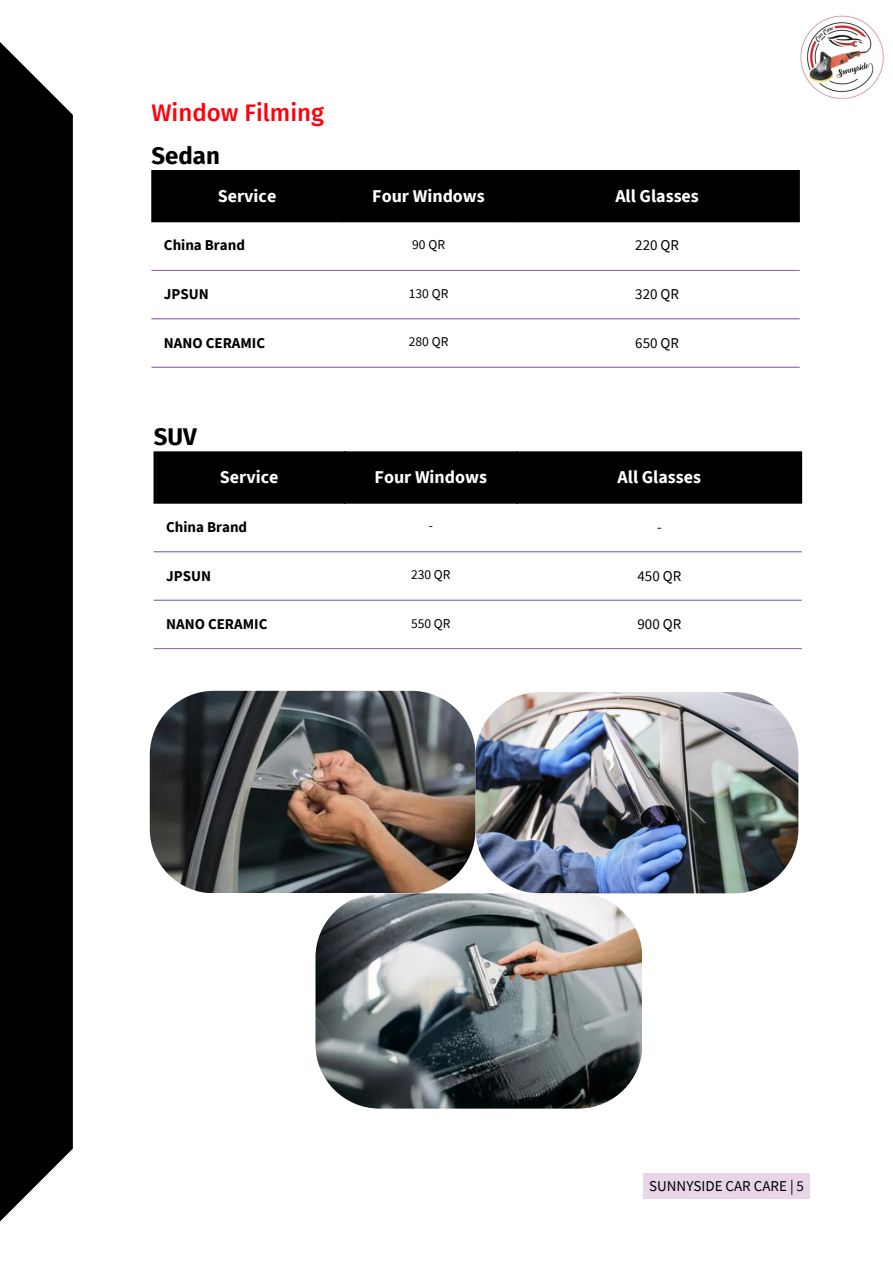
<style>
.page{position:relative;width:893px;height:1264px;background:#fff}
.page>*{position:absolute;margin:0;border:0;box-sizing:border-box;transform-origin:0 0}
.t1{font:500 24px "Fira Sans";color:#ff000b}
.t2{font:700 24px "Fira Sans";color:#000001}
.t3{font:700 18px "Source Sans Pro";color:#fff}
.t4{font:700 15px "Source Sans Pro";color:#000001}
.t5{font:15px "Source Sans Pro";color:#000001}
.t6{font:13.5px "Source Sans Pro";color:#000001}
</style>
<div class="page">
<div style="left:151px;top:170px;width:648px;height:52px;background:#000001"></div>
<hr style="left:151px;top:270px;width:648px;height:1px;background:#966db4">
<hr style="left:151px;top:318px;width:648px;height:1px;background:#966db4">
<hr style="left:151px;top:366px;width:648px;height:2px;background:#966db4">
<div style="left:0;top:33px;width:73px;height:1197px;background:#000"></div>
<div style="left:154px;top:451px;width:648px;height:52px;background:#000001"></div>
<hr style="left:154px;top:551px;width:647px;height:1px;background:#966db4">
<hr style="left:154px;top:599px;width:647px;height:1px;background:#966db4">
<hr style="left:154px;top:648px;width:647px;height:1px;background:#966db4">
<img style="left:150px;top:690px;width:325px;height:203px;border-radius:64px">
<img style="left:475px;top:692px;width:323px;height:201px;border-radius:64px">
<img style="left:315px;top:893px;width:327px;height:215px;border-radius:64px">
<div style="left:643px;top:1173px;width:167px;height:25px;background:#e8d5e7"></div>
<img style="left:800px;top:15px;width:84px;height:84px">
<p class="t1" style="left:151px;top:99px;width:174px">Window Filming</p>
<p class="t2" style="left:151px;top:141px;width:70px">Sedan</p>
<p class="t3" style="left:218px;top:184px;width:60px">Service</p>
<p class="t3" style="left:372px;top:184px;width:114px">Four Windows</p>
<p class="t3" style="left:615px;top:184px;width:85px">All Glasses</p>
<p class="t4" style="left:164px;top:235px;width:83px">China Brand</p>
<p class="t6" style="left:412px;top:236px;width:34px">90 QR</p>
<p class="t5" style="left:635px;top:235px;width:45px">220 QR</p>
<p class="t4" style="left:164px;top:284px;width:46px">JPSUN</p>
<p class="t6" style="left:409px;top:285px;width:41px">130 QR</p>
<p class="t5" style="left:635px;top:284px;width:45px">320 QR</p>
<p class="t4" style="left:164px;top:333px;width:103px">NANO CERAMIC</p>
<p class="t6" style="left:409px;top:333px;width:41px">280 QR</p>
<p class="t5" style="left:635px;top:333px;width:45px">650 QR</p>
<p class="t2" style="left:154px;top:422px;width:45px">SUV</p>
<p class="t3" style="left:220px;top:465px;width:60px">Service</p>
<p class="t3" style="left:374px;top:465px;width:114px">Four Windows</p>
<p class="t3" style="left:617px;top:465px;width:85px">All Glasses</p>
<p class="t4" style="left:166px;top:517px;width:83px">China Brand</p>
<p class="t6" style="left:429px;top:517px;width:6px">-</p>
<p class="t5" style="left:657px;top:517px;width:6px">-</p>
<p class="t4" style="left:166px;top:565px;width:46px">JPSUN</p>
<p class="t6" style="left:411px;top:566px;width:41px">230 QR</p>
<p class="t5" style="left:637px;top:565px;width:45px">450 QR</p>
<p class="t4" style="left:166px;top:614px;width:103px">NANO CERAMIC</p>
<p class="t6" style="left:411px;top:614px;width:41px">550 QR</p>
<p class="t5" style="left:637px;top:614px;width:45px">900 QR</p>
<p class="t5" style="left:649px;top:1176px;width:156px">SUNNYSIDE CAR CARE | 5</p>
</div>
